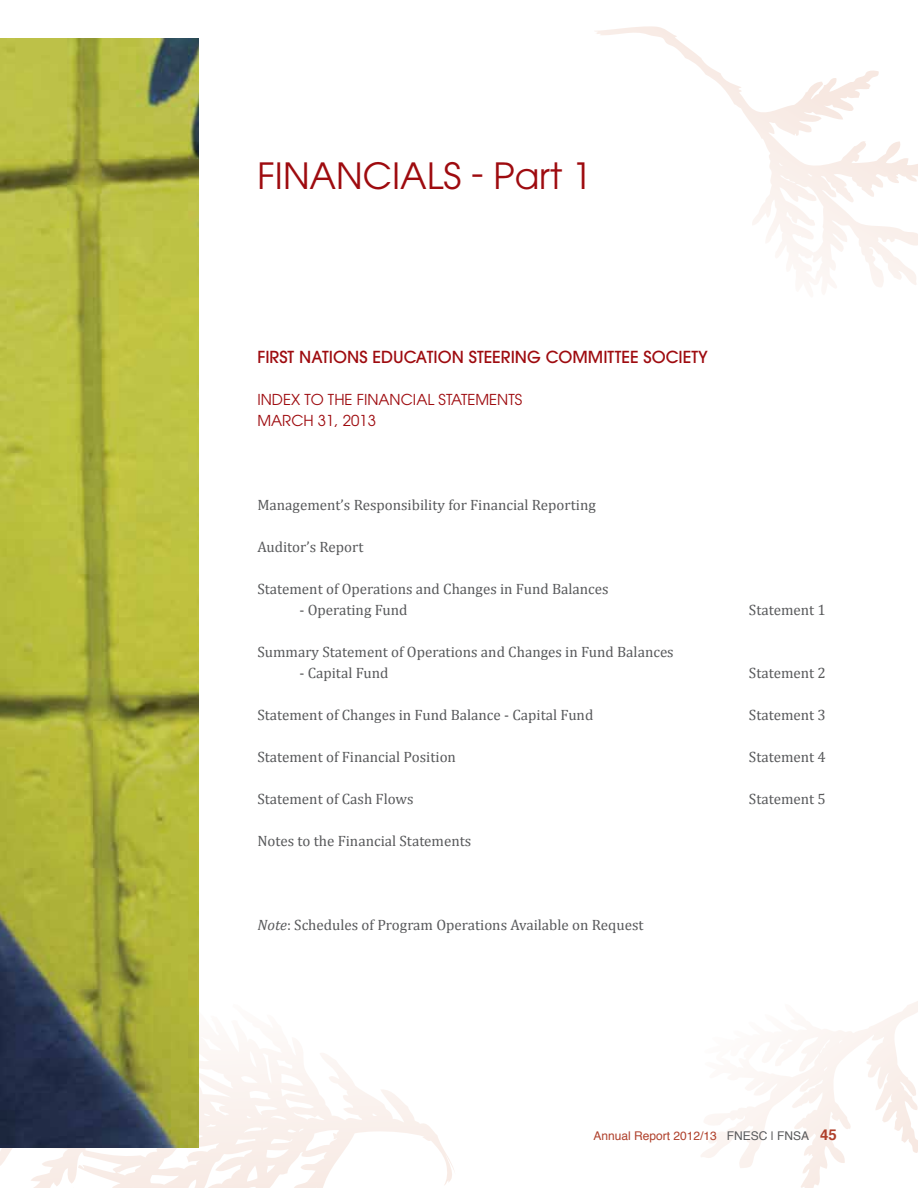
<style>
.page{position:relative;width:918px;height:1188px;background:#fff}
.page>*{position:absolute;margin:0;border:0;box-sizing:border-box;transform-origin:0 0}
.t1{font:36px "ITC Avant Garde Std";color:#9e0b0f}
.t2{font:500 16.5px "ITC Avant Garde Std";color:#9e0b0f}
.t3{font:15px "Cambria";color:#58595b}
.t4{font:15px/21px "ITC Avant Garde Std";color:#9e0b0f}
.t5{font:12px "Helvetica";color:#af402b}
.s1{font-style:italic}
.s2{color:#58595b}
.s3{font-weight:700;font-size:15px}
</style>
<div class="page">
<svg style="left:595px;top:26px;width:323px;height:262px"></svg>
<svg style="left:0;top:1049px;width:454px;height:139px"></svg>
<svg style="left:701px;top:1001px;width:217px;height:187px"></svg>
<img style="left:0;top:39px;width:199px;height:1108px">
<h1 class="t1" style="left:257px;top:153px;width:336px">FINANCIALS - PART 1</h1>
<p class="t2" style="left:257px;top:346px;width:16px">FIRST</p>
<p class="t2" style="left:299px;top:346px;width:114px">NATIONS EDUCATI</p>
<p class="t2" style="left:438px;top:346px;width:49px">ON STEERIN</p>
<p class="t2" style="left:527px;top:346px;width:84px">G COMMITTEE</p>
<p class="t2" style="left:644px;top:346px;width:32px">SOCIET</p>
<p class="t2" style="left:698px;top:346px;width:11px">Y</p>
<p class="t4" style="left:257px;top:389px;width:266px">INDEX TO THE FINANCIAL STATEMENTS<br>MARCH 31, 2013</p>
<p class="t3" style="left:257px;top:495px;width:340px">Management’s Responsibility for Financial Reporting</p>
<p class="t3" style="left:257px;top:537px;width:108px">Auditor’s Report</p>
<p class="t3" style="left:257px;top:579px;width:353px">Statement of Operations and Changes in Fund Balances</p>
<p class="t3" style="left:299px;top:600px;width:110px">- Operating Fund</p>
<p class="t3" style="left:749px;top:600px;width:78px">Statement 1</p>
<p class="t3" style="left:257px;top:642px;width:418px">Summary Statement of Operations and Changes in Fund Balances</p>
<p class="t3" style="left:299px;top:663px;width:91px">- Capital Fund</p>
<p class="t3" style="left:749px;top:663px;width:78px">Statement 2</p>
<p class="t3" style="left:257px;top:705px;width:337px">Statement of Changes in Fund Balance - Capital Fund</p>
<p class="t3" style="left:749px;top:705px;width:78px">Statement 3</p>
<p class="t3" style="left:257px;top:747px;width:200px">Statement of Financial Position</p>
<p class="t3" style="left:749px;top:747px;width:78px">Statement 4</p>
<p class="t3" style="left:257px;top:789px;width:158px">Statement of Cash Flows</p>
<p class="t3" style="left:749px;top:789px;width:78px">Statement 5</p>
<p class="t3" style="left:257px;top:831px;width:215px">Notes to the Financial Statements</p>
<p class="t3" style="left:257px;top:915px;width:388px"><span class="s1">Note</span>: Schedules of Program Operations Available on Request</p>
<p class="t5" style="left:593px;top:1127px;width:245px">Annual Report 2012/13 <span class="s2">FNESC | FNSA</span> <span class="s3">45</span></p>
</div>
